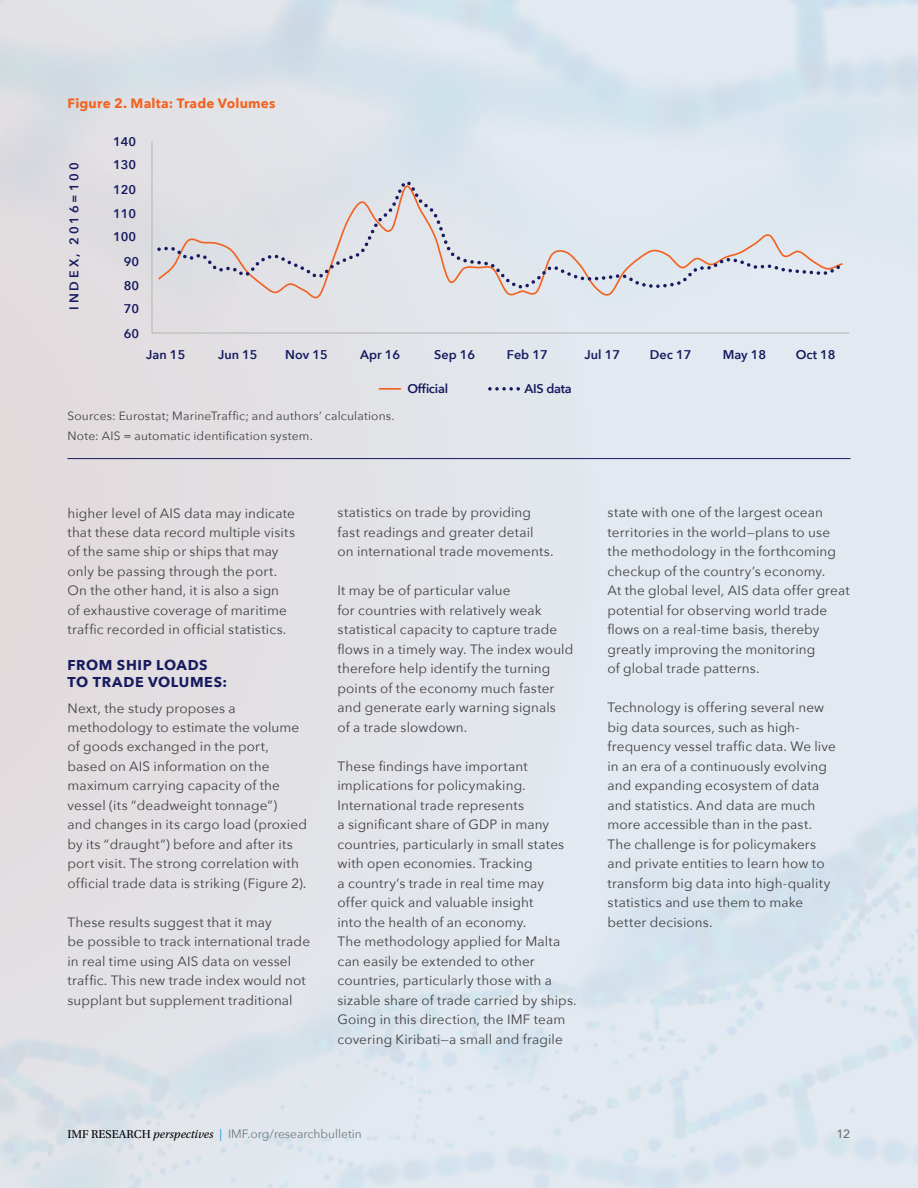
<style>
.page{position:relative;width:918px;height:1188px;background:#fff}
.page>*{position:absolute;margin:0;border:0;box-sizing:border-box;transform-origin:0 0}
.t1{font:700 14.25px/17.7px "Avenir Next";letter-spacing:.045em;color:#171b60}
.t2{font:13.5px/19.5px "Avenir Next";letter-spacing:.01em;color:#414042}
.t3{font:700 13.5px "Avenir Next";letter-spacing:.015em;color:#f26423}
.t4{font:600 12.6px "Avenir Next";color:#171b60}
.t5{font:600 12.6px "Avenir Next";letter-spacing:.23em;color:#171b60}
.t6{font:12px/19.5px "Avenir Next";letter-spacing:.015em;color:#414042}
.t7{font:12px "Avenir Next";color:#6d7b7c}
.t8{font:500 12px "Avenir Next";color:#6d6e71}
.s1{font-family:"Utopia Std";color:#000}
.s2{font-family:"Utopia Std";font-style:italic;color:#000}
.s3{color:#009ada}
</style>
<div class="page">
<div style="left:0;top:0;width:918px;height:1188px;background:linear-gradient(to right,#e2dbdc,#e3ecf5)"></div>
<hr style="left:68px;top:458px;width:782px;height:1px;background:#171b60">
<img style="left:0;top:726px;width:918px;height:462px">
<img style="left:0;top:0;width:918px;height:368px">
<svg style="left:151px;top:140px;width:699px;height:194px;background:#dfe4ea"></svg>
<svg style="left:157px;top:181px;width:687px;height:120px;background:#e1e2e6"></svg>
<svg style="left:157px;top:181px;width:683px;height:108px;background:#dddee3"></svg>
<hr style="left:379px;top:388px;width:21px;height:2px;background:#f26322">
<svg style="left:488px;top:387px;width:32px;height:4px"></svg>
<p class="t3" style="left:68px;top:92px;width:210px">Figure 2. Malta: Trade Volumes</p>
<p class="t5" style="left:63px;top:310px;width:149px;rotate:-90deg">INDEX, 2016=100</p>
<p class="t4" style="left:113px;top:131px;width:24px">140</p>
<p class="t4" style="left:113px;top:154px;width:24px">130</p>
<p class="t4" style="left:113px;top:179px;width:24px">120</p>
<p class="t4" style="left:113px;top:203px;width:24px">110</p>
<p class="t4" style="left:113px;top:226px;width:24px">100</p>
<p class="t4" style="left:124px;top:251px;width:17px">90</p>
<p class="t4" style="left:124px;top:274px;width:17px">80</p>
<p class="t4" style="left:124px;top:298px;width:17px">70</p>
<p class="t4" style="left:124px;top:323px;width:17px">60</p>
<p class="t4" style="left:146px;top:343px;width:41px">Jan 15</p>
<p class="t4" style="left:218px;top:343px;width:41px">Jun 15</p>
<p class="t4" style="left:285px;top:343px;width:44px">Nov 15</p>
<p class="t4" style="left:360px;top:343px;width:42px">Apr 16</p>
<p class="t4" style="left:434px;top:343px;width:43px">Sep 16</p>
<p class="t4" style="left:507px;top:343px;width:43px">Feb 17</p>
<p class="t4" style="left:585px;top:343px;width:37px">Jul 17</p>
<p class="t4" style="left:650px;top:343px;width:43px">Dec 17</p>
<p class="t4" style="left:723px;top:343px;width:45px">May 18</p>
<p class="t4" style="left:796px;top:343px;width:41px">Oct 18</p>
<p class="t4" style="left:407px;top:378px;width:42px">Official</p>
<p class="t4" style="left:524px;top:378px;width:49px">AIS data</p>
<p class="t6" style="left:68px;top:406px;width:329px">Sources: Eurostat; MarineTraffic; and authors’ calculations.<br>Note: AIS = automatic identification system.</p>
<p class="t2" style="left:68px;top:502px;width:229px">higher level of AIS data may indicate that these data record multiple visits of the same ship or ships that may only be passing through the port.<br>On the other hand, it is also a sign<br>of exhaustive coverage of maritime traffic recorded in official statistics.</p>
<p class="t1" style="left:68px;top:656px;width:161px">FROM SHIP LOADS<br>TO TRADE VOLUMES:</p>
<p class="t2" style="left:68px;top:697px;width:241px">Next, the study proposes a methodology to estimate the volume of goods exchanged in the port, based on AIS information on the maximum carrying capacity of the vessel (its “deadweight tonnage”)<br>and changes in its cargo load (proxied by its “draught”) before and after its port visit. The strong correlation with official trade data is striking (Figure 2).</p>
<p class="t2" style="left:68px;top:912px;width:244px">These results suggest that it may<br>be possible to track international trade in real time using AIS data on vessel traffic. This new trade index would not supplant but supplement traditional</p>
<p class="t2" style="left:338px;top:502px;width:218px">statistics on trade by providing fast readings and greater detail<br>on international trade movements.</p>
<p class="t2" style="left:338px;top:580px;width:237px">It may be of particular value<br>for countries with relatively weak statistical capacity to capture trade flows in a timely way. The index would therefore help identify the turning points of the economy much faster and generate early warning signals<br>of a trade slowdown.</p>
<p class="t2" style="left:338px;top:756px;width:241px">These findings have important implications for policymaking.<br>International trade represents<br>a significant share of GDP in many countries, particularly in small states with open economies. Tracking<br>a country’s trade in real time may offer quick and valuable insight<br>into the health of an economy.<br>The methodology applied for Malta can easily be extended to other countries, particularly those with a sizable share of trade carried by ships.<br>Going in this direction, the IMF team covering Kiribati—a small and fragile</p>
<p class="t2" style="left:608px;top:502px;width:244px">state with one of the largest ocean territories in the world—plans to use the methodology in the forthcoming checkup of the country’s economy.<br>At the global level, AIS data offer great potential for observing world trade flows on a real-time basis, thereby greatly improving the monitoring<br>of global trade patterns.</p>
<p class="t2" style="left:608px;top:697px;width:230px">Technology is offering several new big data sources, such as high&shy;frequency vessel traffic data. We live in an era of a continuously evolving and expanding ecosystem of data and statistics. And data are much more accessible than in the past.<br>The challenge is for policymakers and private entities to learn how to transform big data into high-quality statistics and use them to make better decisions.</p>
<p class="t7" style="left:68px;top:1124px;width:296px"><span class="s1">IMF RESEARCH</span> <span class="s2">perspectives</span> <span class="s3">|</span> IMF.org/researchbulletin</p>
<p class="t8" style="left:836px;top:1124px;width:15px">12</p>
</div>
